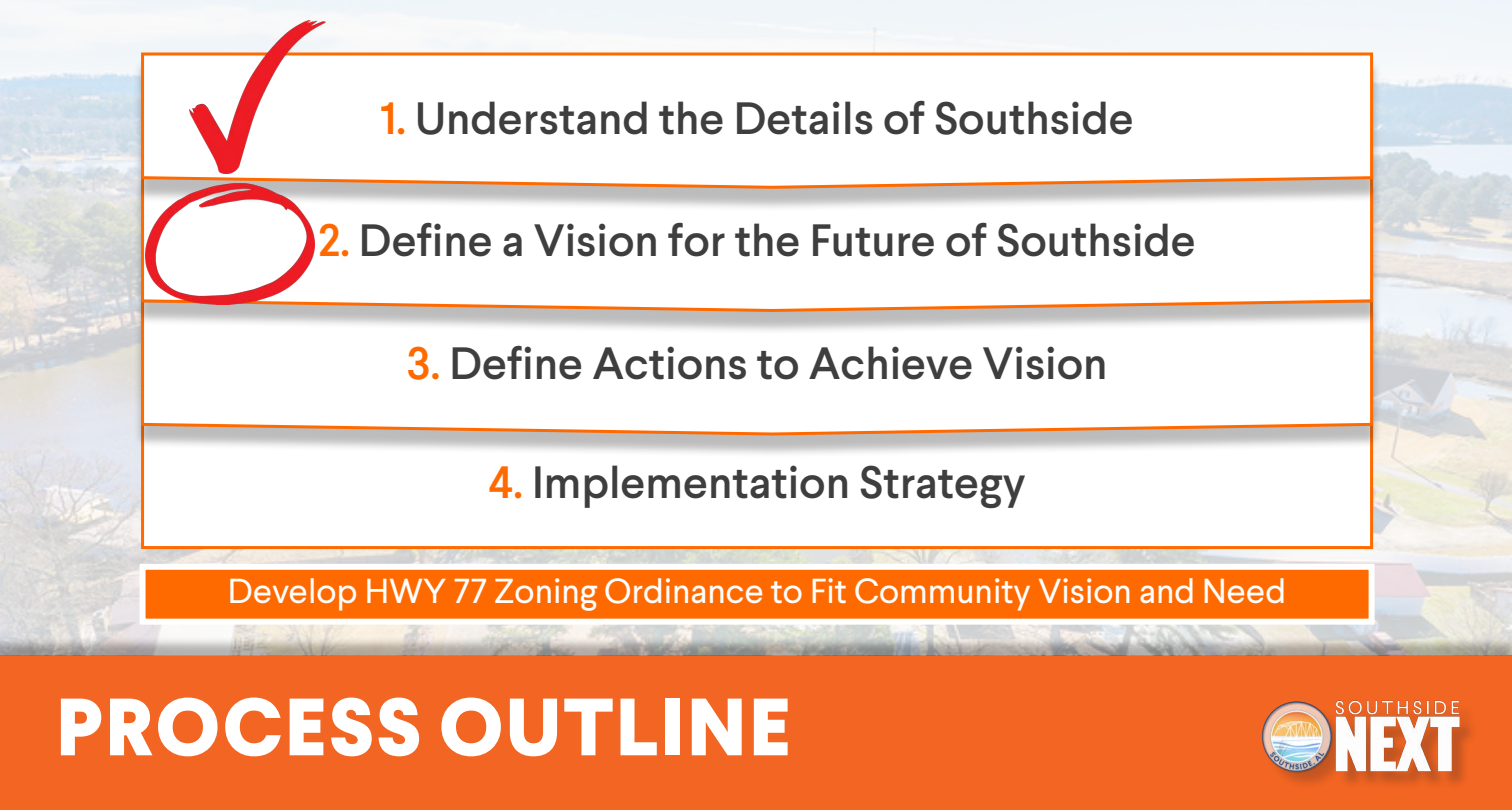
<style>
.page{position:relative;width:1512px;height:810px;background:#fff}
.page>*{position:absolute;margin:0;border:0;box-sizing:border-box;transform-origin:0 0}
.t1{font:800 81px "Larsseit";letter-spacing:.02em;color:#fff}
.t2{font:500 45px "Larsseit";color:#3e3e3f}
.t3{font:34.5px "Larsseit";color:#fff}
.s1{color:#ff6a00}
</style>
<div class="page">
<div style="left:0;top:656px;width:1512px;height:154px;background:#f26522"></div>
<img style="left:0;top:0;width:1512px;height:656px">
<img style="left:1262px;top:700px;width:210px;height:85px">
<div style="left:141px;top:422px;width:1232px;height:127px;background:#fff;border:3px solid #ff6a00"></div>
<div style="left:140px;top:564px;width:1235px;height:61px;background:#ff6a00;border:6px solid #fff"></div>
<div style="left:133px;top:306px;width:1248px;height:153px;background:#231f20;opacity:.3"></div>
<svg style="left:143px;top:427px;width:1229px;height:7px"></svg>
<svg style="left:140px;top:335px;width:1235px;height:92px"></svg>
<div style="left:133px;top:182px;width:1248px;height:153px;background:#231f20;opacity:.3"></div>
<svg style="left:143px;top:304px;width:1229px;height:6px"></svg>
<svg style="left:140px;top:212px;width:1235px;height:92px"></svg>
<div style="left:133px;top:59px;width:1248px;height:153px;background:#231f20;opacity:.3"></div>
<svg style="left:143px;top:181px;width:1229px;height:6px"></svg>
<svg style="left:140px;top:51px;width:1235px;height:130px"></svg>
<img style="left:189px;top:21px;width:137px;height:152px">
<img style="left:146px;top:184px;width:169px;height:120px">
<p class="t2" style="left:380px;top:90px;width:755px"><span class="s1">1.</span> Understand the Details of Southside</p>
<p class="t2" style="left:318px;top:212px;width:879px"><span class="s1">2.</span> Define a Vision for the Future of Southside</p>
<p class="t2" style="left:407px;top:335px;width:703px"><span class="s1">3.</span> Define Actions to Achieve Vision</p>
<p class="t2" style="left:489px;top:453px;width:539px"><span class="s1">4.</span> Implementation Strategy</p>
<p class="t3" style="left:228px;top:569px;width:1060px">Develop HWY 77 Zoning Ordinance to Fit Community Vision and Need</p>
<p class="t1" style="left:56px;top:674px;width:737px">PROCESS OUTLINE</p>
</div>
